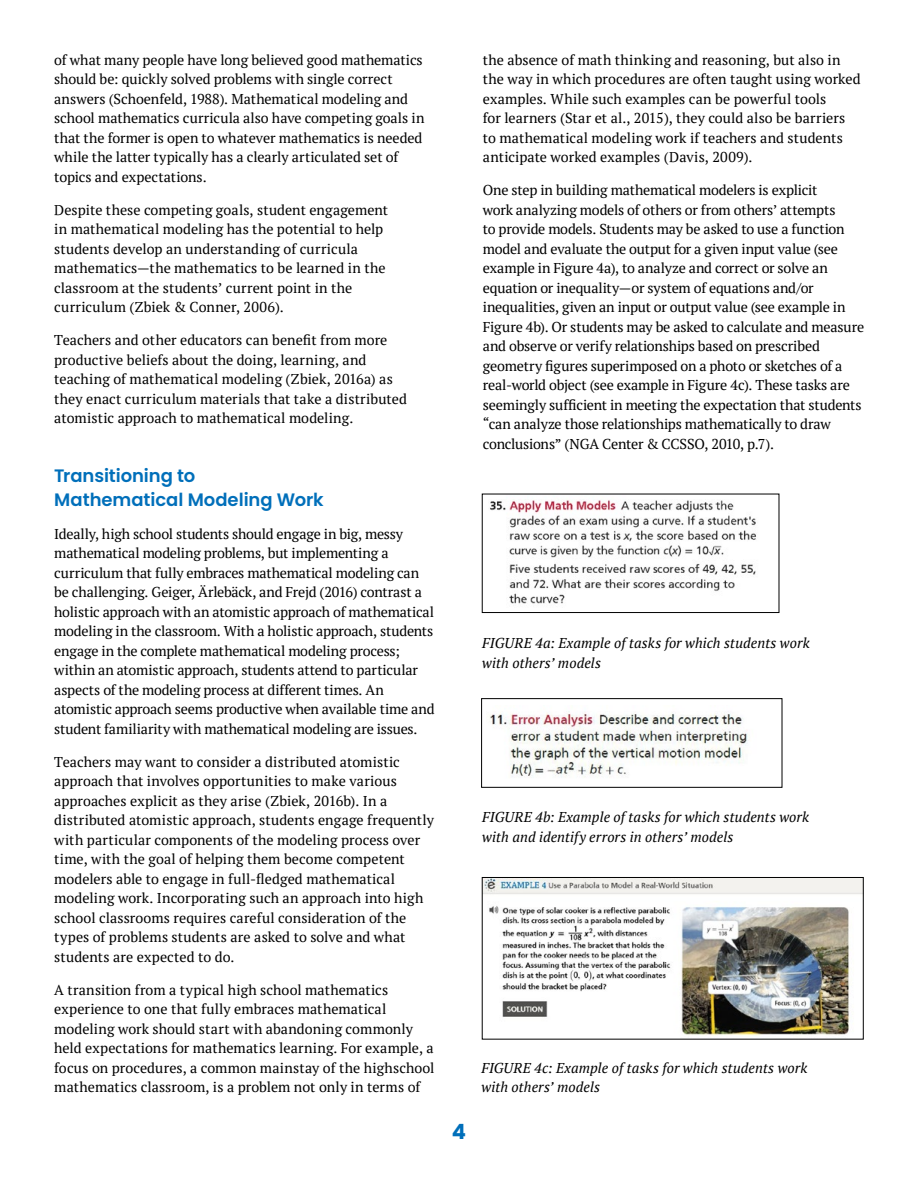
<style>
.page{position:relative;width:918px;height:1188px;background:#fff}
.page>*{position:absolute;margin:0;border:0;box-sizing:border-box;transform-origin:0 0}
.t1{font:700 21px "Poppins";color:#006fba}
.t2{font:600 18px/24px "Poppins";letter-spacing:-.005em;color:#006fba}
.t3{font:14.25px/19.5px "PT Serif";color:#000}
.t4{font:italic 14.25px/19.5px "PT Serif";letter-spacing:.005em;color:#000}
</style>
<div class="page">
<img style="left:484px;top:879px;width:378px;height:157px">
<div style="left:482px;top:877px;width:382px;height:162px;border:1px solid #000"></div>
<img style="left:490px;top:499px;width:266px;height:105px">
<div style="left:482px;top:494px;width:297px;height:119px;border:1px solid #000"></div>
<img style="left:490px;top:711px;width:258px;height:66px">
<div style="left:481px;top:698px;width:301px;height:90px;border:1px solid #000"></div>
<p class="t3" style="left:54px;top:50px;width:372px">of what many people have long believed good mathematics should be: quickly solved problems with single correct answers (Schoenfeld, 1988). Mathematical modeling and school mathematics curricula also have competing goals in that the former is open to whatever mathematics is needed while the latter typically has a clearly articulated set of topics and expectations.</p>
<p class="t3" style="left:54px;top:200px;width:336px">Despite these competing goals, student engagement in mathematical modeling has the potential to help students develop an understanding of curricula mathematics—the mathematics to be learned in the classroom at the students’ current point in the curriculum (Zbiek &amp; Conner, 2006).</p>
<p class="t3" style="left:54px;top:330px;width:354px">Teachers and other educators can benefit from more productive beliefs about the doing, learning, and teaching of mathematical modeling (Zbiek, 2016a) as they enact curriculum materials that take a distributed atomistic approach to mathematical modeling.</p>
<p class="t2" style="left:54px;top:464px;width:271px">Transitioning to<br>Mathematical Modeling Work</p>
<p class="t3" style="left:54px;top:524px;width:382px">Ideally, high school students should engage in big, messy mathematical modeling problems, but implementing a curriculum that fully embraces mathematical modeling can be challenging. Geiger, Ärlebäck, and Frejd (2016) contrast a holistic approach with an atomistic approach of mathematical modeling in the classroom. With a holistic approach, students engage in the complete mathematical modeling process; within an atomistic approach, students attend to particular aspects of the modeling process at different times. An atomistic approach seems productive when available time and student familiarity with mathematical modeling are issues.</p>
<p class="t3" style="left:54px;top:752px;width:381px">Teachers may want to consider a distributed atomistic approach that involves opportunities to make various approaches explicit as they arise (Zbiek, 2016b). In a distributed atomistic approach, students engage frequently with particular components of the modeling process over time, with the goal of helping them become competent modelers able to engage in full-fledged mathematical modeling work. Incorporating such an approach into high school classrooms requires careful consideration of the types of problems students are asked to solve and what students are expected to do.</p>
<p class="t3" style="left:54px;top:980px;width:382px">A transition from a typical high school mathematics experience to one that fully embraces mathematical modeling work should start with abandoning commonly held expectations for mathematics learning. For example, a focus on procedures, a common mainstay of the highschool mathematics classroom, is a problem not only in terms of</p>
<p class="t3" style="left:483px;top:50px;width:379px">the absence of math thinking and reasoning, but also in the way in which procedures are often taught using worked examples. While such examples can be powerful tools<br>for learners (Star et al., 2015), they could also be barriers to mathematical modeling work if teachers and students anticipate worked examples (Davis, 2009).</p>
<p class="t3" style="left:483px;top:180px;width:383px">One step in building mathematical modelers is explicit<br>work analyzing models of others or from others’ attempts<br>to provide models. Students may be asked to use a function model and evaluate the output for a given input value (see example in Figure 4a), to analyze and correct or solve an equation or inequality—or system of equations and/or inequalities, given an input or output value (see example in Figure 4b). Or students may be asked to calculate and measure and observe or verify relationships based on prescribed geometry figures superimposed on a photo or sketches of a real-world object (see example in Figure 4c). These tasks are seemingly sufficient in meeting the expectation that students “can analyze those relationships mathematically to draw conclusions” (NGA Center &amp; CCSSO, 2010, p.7).</p>
<p class="t4" style="left:482px;top:633px;width:329px">FIGURE 4a: Example of tasks for which students work with others’ models</p>
<p class="t4" style="left:482px;top:808px;width:328px">FIGURE 4b: Example of tasks for which students work with and identify errors in others’ models</p>
<h1 class="t1" style="left:452px;top:1120px;width:16px">4</h1>
<p class="t4" style="left:481px;top:1058px;width:327px">FIGURE 4c: Example of tasks for which students work with others’ models</p>
</div>
